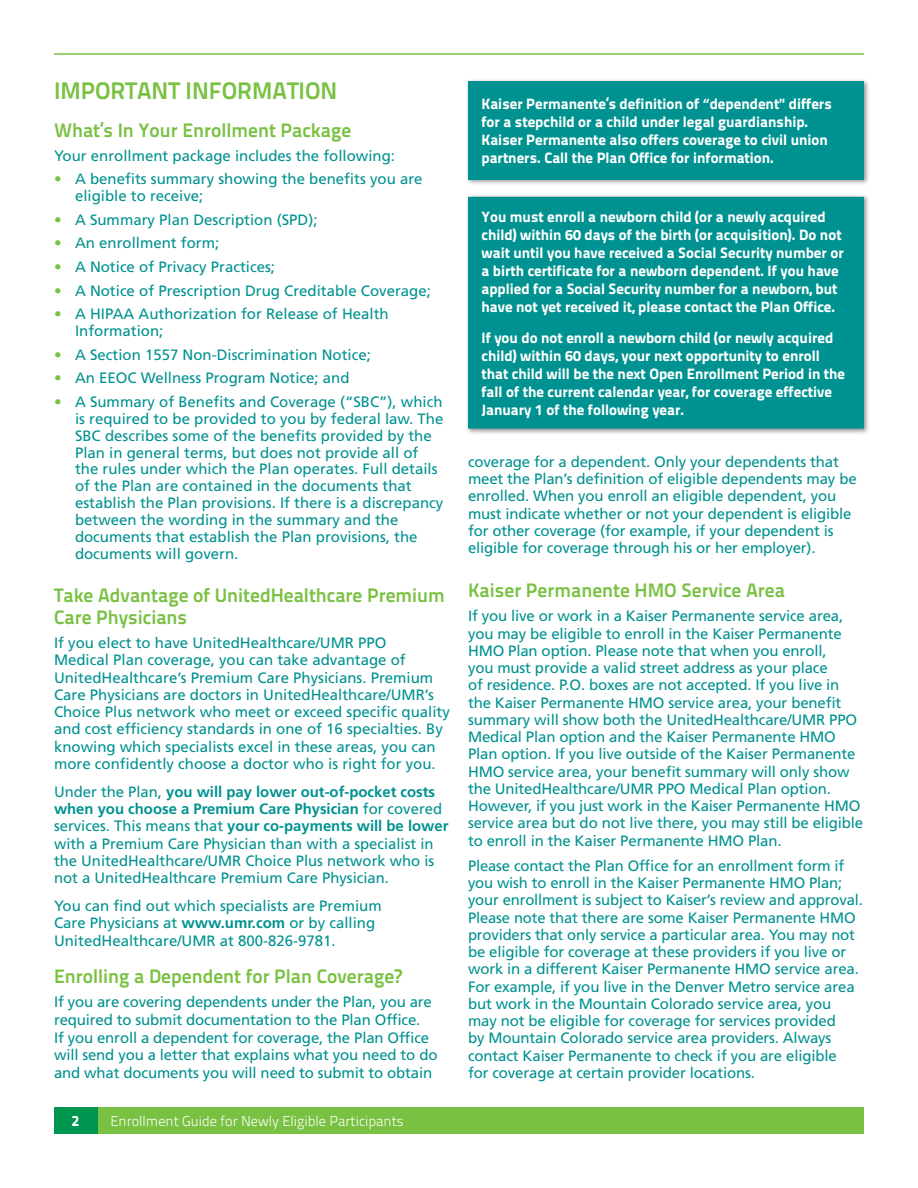
<style>
.page{position:relative;width:918px;height:1188px;background:#fff}
.page>*{position:absolute;margin:0;border:0;box-sizing:border-box;transform-origin:0 0}
.heading_1{font:24px "Titillium Text 14 L 800 wt";color:#79c142}
.heading2{font:19.5px/22.5px "Titillium Text 14 L 800 wt";color:#79c142}
.body_text{font:15px/17.2px "Frutiger LT Std";letter-spacing:-.01em;color:#009290}
.callout_box{font:15px/18px "Titillium Text 14 L 999 wt";color:#fff}
.t1{font:14.25px "Titillium Text 14 L 250 wt";color:#fff}
.s1{color:#79c142}
.s2{font-weight:700}
.s3{font-family:"Myriad Pro";font-weight:700}
</style>
<div class="page">
<div style="left:97px;top:1107px;width:767px;height:27px;background:#79c142"></div>
<div style="left:54px;top:1107px;width:43px;height:27px;background:#009650"></div>
<hr style="left:54px;top:53px;width:810px;height:2px;background:#79c142">
<div style="left:465px;top:78px;width:405px;height:107px;background:#231f20;opacity:.5"></div>
<div style="left:468px;top:81px;width:396px;height:98px;background:#009290"></div>
<div style="left:465px;top:194px;width:405px;height:241px;background:#231f20;opacity:.5"></div>
<div style="left:468px;top:197px;width:396px;height:232px;background:#009290"></div>
<p class="heading_1" style="left:54px;top:76px;width:285px">IMPORTANT INFORMATION</p>
<p class="heading2" style="left:54px;top:118px;width:299px">What’s In Your Enrollment Package</p>
<p class="body_text" style="left:54px;top:147px;width:343px">Your enrollment package includes the following:</p>
<p class="body_text" style="left:75px;top:171px;width:349px;line-height:16.8px;text-indent:-21px"><span class="s1">•</span> A benefits summary showing the benefits you are eligible to receive;</p>
<p class="body_text" style="left:54px;top:211px;width:265px"><span class="s1">•</span> A Summary Plan Description (SPD);</p>
<p class="body_text" style="left:54px;top:234px;width:167px"><span class="s1">•</span> An enrollment form;</p>
<p class="body_text" style="left:54px;top:258px;width:223px"><span class="s1">•</span> A Notice of Privacy Practices;</p>
<p class="body_text" style="left:54px;top:282px;width:378px"><span class="s1">•</span> A Notice of Prescription Drug Creditable Coverage;</p>
<p class="body_text" style="left:75px;top:306px;width:315px;line-height:16.8px;text-indent:-21px"><span class="s1">•</span> A HIPAA Authorization for Release of Health<br>Information;</p>
<p class="body_text" style="left:54px;top:346px;width:318px"><span class="s1">•</span> A Section 1557 Non-Discrimination Notice;</p>
<p class="body_text" style="left:54px;top:369px;width:297px"><span class="s1">•</span> An EEOC Wellness Program Notice; and</p>
<p class="body_text" style="left:75px;top:393px;width:370px;line-height:16.8px;text-indent:-21px"><span class="s1">•</span> A Summary of Benefits and Coverage (“SBC”), which is required to be provided to you by federal law. The SBC describes some of the benefits provided by the Plan in general terms, but does not provide all of the rules under which the Plan operates. Full details of the Plan are contained in the documents that establish the Plan provisions. If there is a discrepancy between the wording in the summary and the documents that establish the Plan provisions, the documents will govern.</p>
<p class="heading2" style="left:54px;top:583px;width:392px">Take Advantage of UnitedHealthcare Premium<br>Care Physicians</p>
<p class="body_text" style="left:54px;top:634px;width:397px">If you elect to have UnitedHealthcare/UMR PPO<br>Medical Plan coverage, you can take advantage of UnitedHealthcare’s Premium Care Physicians. Premium Care Physicians are doctors in UnitedHealthcare/UMR’s Choice Plus network who meet or exceed specific quality and cost efficiency standards in one of 16 specialties. By knowing which specialists excel in these areas, you can more confidently choose a doctor who is right for you.</p>
<p class="body_text" style="left:54px;top:783px;width:396px">Under the Plan, <span class="s2">you will pay lower out-of-pocket costs when you choose a Premium Care Physician</span> for covered services. This means that <span class="s2">your co-payments will be lower </span>with a Premium Care Physician than with a specialist in the UnitedHealthcare/UMR Choice Plus network who is not a UnitedHealthcare Premium Care Physician.</p>
<p class="body_text" style="left:54px;top:897px;width:329px">You can find out which specialists are Premium<br>Care Physicians at <span class="s2">www.umr.com</span> or by calling<br>UnitedHealthcare/UMR at 800-826-9781.</p>
<p class="heading2" style="left:54px;top:965px;width:349px">Enrolling a Dependent for Plan Coverage?</p>
<p class="body_text" style="left:54px;top:993px;width:385px;line-height:17.7px">If you are covering dependents under the Plan, you are required to submit documentation to the Plan Office.<br>If you enroll a dependent for coverage, the Plan Office will send you a letter that explains what you need to do and what documents you will need to submit to obtain</p>
<p class="callout_box" style="left:72px;top:1112px;width:9px">2</p>
<p class="t1" style="left:110px;top:1112px;width:295px">Enrollment Guide for Newly Eligible Participants</p>
<p class="callout_box" style="left:482px;top:94px;width:352px">Kaiser Permanente’s definition of <span class="s3">“</span>dependent<span class="s3">"</span> differs for a stepchild or a child under legal guardianship.<br>Kaiser Permanente also offers coverage to civil union partners. Call the Plan Office for information.</p>
<p class="callout_box" style="left:482px;top:207px;width:364px">You must enroll a newborn child (or a newly acquired child) within 60 days of the birth (or acquisition). Do not wait until you have received a Social Security number or a birth certificate for a newborn dependent. If you have applied for a Social Security number for a newborn, but have not yet received it, please contact the Plan Office.</p>
<p class="callout_box" style="left:482px;top:329px;width:365px">If you do not enroll a newborn child (or newly acquired child) within 60 days, your next opportunity to enroll that child will be the next Open Enrollment Period in the fall of the current calendar year, for coverage effective January 1 of the following year.</p>
<p class="body_text" style="left:468px;top:453px;width:390px">coverage for a dependent. Only your dependents that meet the Plan’s definition of eligible dependents may be enrolled. When you enroll an eligible dependent, you must indicate whether or not your dependent is eligible for other coverage (for example, if your dependent is eligible for coverage through his or her employer).</p>
<p class="heading2" style="left:468px;top:579px;width:319px">Kaiser Permanente HMO Service Area</p>
<p class="body_text" style="left:468px;top:608px;width:397px">If you live or work in a Kaiser Permanente service area, you may be eligible to enroll in the Kaiser Permanente HMO Plan option. Please note that when you enroll,<br>you must provide a valid street address as your place<br>of residence. P.O. boxes are not accepted. If you live in the Kaiser Permanente HMO service area, your benefit summary will show both the UnitedHealthcare/UMR PPO Medical Plan option and the Kaiser Permanente HMO Plan option. If you live outside of the Kaiser Permanente HMO service area, your benefit summary will only show the UnitedHealthcare/UMR PPO Medical Plan option.<br>However, if you just work in the Kaiser Permanente HMO service area but do not live there, you may still be eligible to enroll in the Kaiser Permanente HMO Plan.</p>
<p class="body_text" style="left:468px;top:857px;width:396px">Please contact the Plan Office for an enrollment form if you wish to enroll in the Kaiser Permanente HMO Plan; your enrollment is subject to Kaiser’s review and approval.<br>Please note that there are some Kaiser Permanente HMO providers that only service a particular area. You may not be eligible for coverage at these providers if you live or work in a different Kaiser Permanente HMO service area.<br>For example, if you live in the Denver Metro service area but work in the Mountain Colorado service area, you may not be eligible for coverage for services provided<br>by Mountain Colorado service area providers. Always contact Kaiser Permanente to check if you are eligible<br>for coverage at certain provider locations.</p>
</div>
